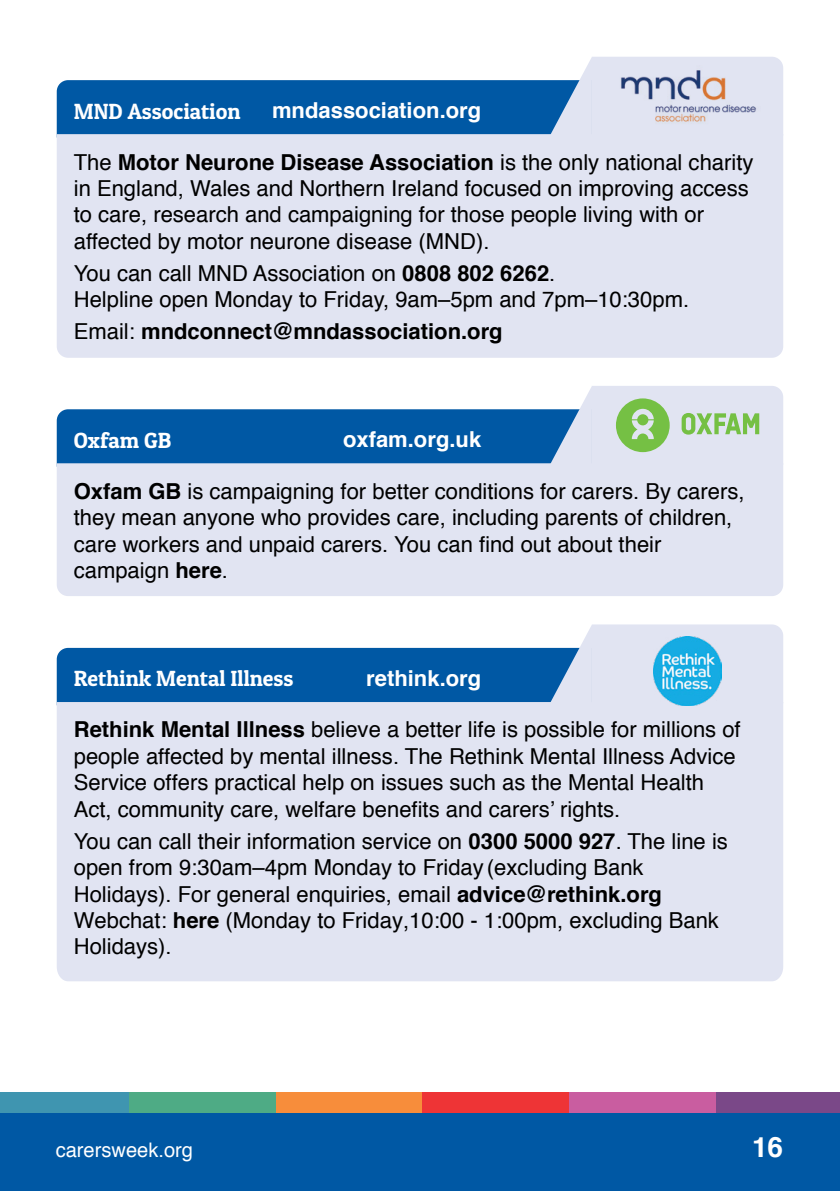
<style>
.page{position:relative;width:840px;height:1191px;background:#fff}
.page>*{position:absolute;margin:0;border:0;box-sizing:border-box;transform-origin:0 0}
.t1{font:700 28px "Helvetica";color:#fff}
.t2{font:22px/26.4px "Helvetica";color:#000}
.t3{font:22px "Patua One";color:#fff}
.t4{font:700 22px "Helvetica";color:#fff}
.t5{font:700 22px "Helvetica";color:#000}
.t6{font:20px "Helvetica";color:#fff}
.s1{font-weight:700}
.s2{font-weight:400}
</style>
<div class="page">
<div style="left:0;top:1112px;width:839px;height:79px;background:#0058a4"></div>
<div style="left:0;top:1092px;width:129px;height:20px;background:#3f95b0"></div>
<div style="left:276px;top:1092px;width:146px;height:20px;background:#f78d3b"></div>
<div style="left:569px;top:1092px;width:146px;height:20px;background:#c95da0"></div>
<div style="left:129px;top:1092px;width:147px;height:20px;background:#4eab85"></div>
<div style="left:422px;top:1092px;width:147px;height:20px;background:#ee3436"></div>
<div style="left:715px;top:1092px;width:124px;height:20px;background:#7a4888"></div>
<div style="left:57px;top:80px;width:492px;height:54px;background:#0058a4"></div>
<svg style="left:549px;top:57px;width:233px;height:77px"></svg>
<div style="left:57px;top:134px;width:725px;height:224px;background:#e1e4f2"></div>
<img style="left:614px;top:66px;width:146px;height:61px">
<div style="left:57px;top:648px;width:492px;height:54px;background:#0058a4"></div>
<svg style="left:549px;top:624px;width:233px;height:78px"></svg>
<div style="left:57px;top:702px;width:725px;height:279px;background:#e1e4f2"></div>
<img style="left:653px;top:637px;width:68px;height:68px">
<div style="left:57px;top:409px;width:492px;height:54px;background:#0058a4"></div>
<div style="left:57px;top:463px;width:725px;height:133px;background:#e1e4f2"></div>
<svg style="left:549px;top:386px;width:233px;height:79px"></svg>
<p class="t3" style="left:74px;top:97px;width:168px">MND Association</p>
<p class="t4" style="left:272px;top:93px;width:211px">mndassociation.org</p>
<p class="t2" style="left:74px;top:149px;width:680px">The <span class="s1">Motor Neurone Disease Association</span> is the only national charity in England, Wales and Northern Ireland focused on improving access to care, research and campaigning for those people living with or affected by motor neurone disease (MND).</p>
<p class="t2" style="left:74px;top:261px;width:616px">You can call MND Association on <span class="s1">0808 802 6262</span>.<br>Helpline open Monday to Friday, 9am–5pm and 7pm–10:30pm.</p>
<p class="t5" style="left:74px;top:314px;width:430px"><span class="s2">Email:</span> mndconnect@mndassociation.org</p>
<p class="t3" style="left:74px;top:426px;width:99px">Oxfam GB</p>
<p class="t4" style="left:343px;top:422px;width:140px">oxfam.org.uk</p>
<p class="t2" style="left:74px;top:478px;width:672px"><span class="s1">Oxfam GB</span> is campaigning for better conditions for carers. By carers, they mean anyone who provides care, including parents of children, care workers and unpaid carers. You can find out about their campaign <span class="s1">here</span>.</p>
<p class="t3" style="left:74px;top:665px;width:221px">Rethink Mental Illness</p>
<p class="t4" style="left:366px;top:660px;width:116px">rethink.org</p>
<p class="t2" style="left:74px;top:717px;width:668px"><span class="s1">Rethink Mental Illness</span> believe a better life is possible for millions of people affected by mental illness. The Rethink Mental Illness Advice Service offers practical help on issues such as the Mental Health Act, community care, welfare benefits and carers’ rights.</p>
<p class="t2" style="left:74px;top:828px;width:655px">You can call their information service on <span class="s1">0300 5000 927</span>. The line is open from 9:30am–4pm Monday to Friday (excluding Bank Holidays). For general enquiries, email <span class="s1">advice@rethink.org </span>Webchat: <span class="s1">here</span> (Monday to Friday,10:00 - 1:00pm, excluding Bank Holidays).</p>
<p class="t6" style="left:56px;top:1135px;width:139px">carersweek.org</p>
<p class="t1" style="left:751px;top:1125px;width:33px">16</p>
</div>
